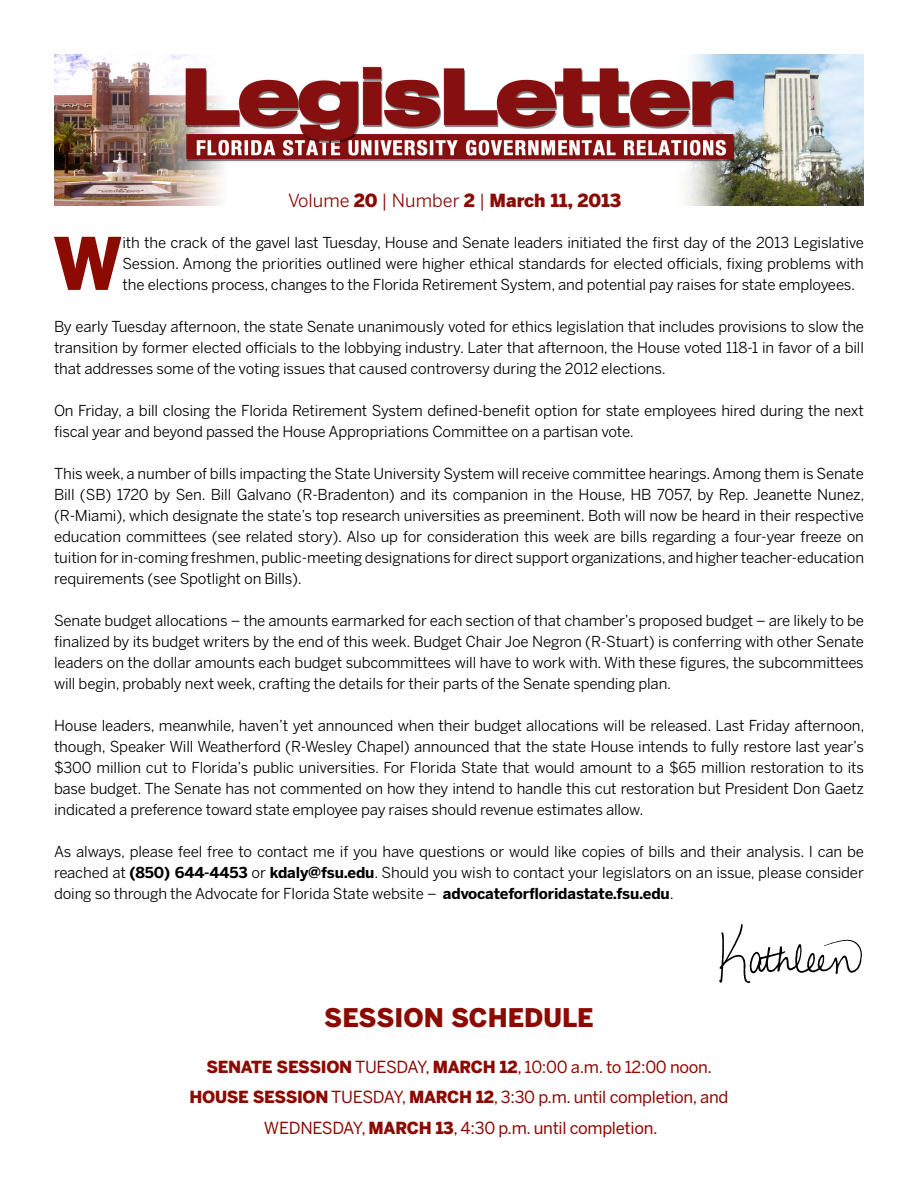
<style>
.page{position:relative;width:918px;height:1188px;background:#fff}
.page>*{position:absolute;margin:0;border:0;box-sizing:border-box;transform-origin:0 0}
.t1{font:900 71.7px "Benton Sans";color:#8b0a02}
.t2{font:900 25.5px "Benton Sans";color:#8b0a02}
.t3{font:900 18px "Benton Sans";color:#8b0a02}
.t4{font:16.65px "Benton Sans";letter-spacing:-.02em;color:#8b0a02}
.t5{font:15px/21px "Benton Sans";letter-spacing:-.01em;color:#000;text-align:justify}
.s1{font-weight:400}
.s2{font-weight:700}
.s3{font-weight:900}
</style>
<div class="page">
<img style="left:54px;top:54px;width:810px;height:152px">
<img style="left:719px;top:923px;width:143px;height:60px">
<p class="t3" style="left:288px;top:190px;width:335px"><span class="s1">Volume</span> 20 <span class="s1">| Number</span> 2 <span class="s1">|</span> March 11, 2013</p>
<p class="t1" style="left:53px;top:221px;width:71px">W</p>
<p class="t5" style="left:123px;top:232px;width:743px">ith the crack of the gavel last Tuesday, House and Senate leaders initiated the first day of the 2013 Legislative Session. Among the priorities outlined were higher ethical standards for elected officials, fixing problems with the elections process, changes to the Florida Retirement System, and potential pay raises for state employees.</p>
<p class="t5" style="left:54px;top:316px;width:812px">By early Tuesday afternoon, the state Senate unanimously voted for ethics legislation that includes provisions to slow the transition by former elected officials to the lobbying industry. Later that afternoon, the House voted 118-1 in favor of a bill that addresses some of the voting issues that caused controversy during the 2012 elections.</p>
<p class="t5" style="left:54px;top:400px;width:811px">On Friday, a bill closing the Florida Retirement System defined-benefit option for state employees hired during the next fiscal year and beyond passed the House Appropriations Committee on a partisan vote.</p>
<p class="t5" style="left:54px;top:463px;width:812px">This week, a number of bills impacting the State University System will receive committee hearings. Among them is Senate Bill (SB) 1720 by Sen. Bill Galvano (R-Bradenton) and its companion in the House, HB 7057, by Rep. Jeanette Nunez, (R-Miami), which designate the state’s top research universities as preeminent. Both will now be heard in their respective education committees (see related story). Also up for consideration this week are bills regarding a four-year freeze on tuition for in-coming freshmen, public-meeting designations for direct support organizations, and higher teacher-education requirements (see Spotlight on Bills).</p>
<p class="t5" style="left:54px;top:610px;width:812px">Senate budget allocations – the amounts earmarked for each section of that chamber’s proposed budget – are likely to be finalized by its budget writers by the end of this week. Budget Chair Joe Negron (R-Stuart) is conferring with other Senate leaders on the dollar amounts each budget subcommittees will have to work with. With these figures, the subcommittees will begin, probably next week, crafting the details for their parts of the Senate spending plan.</p>
<p class="t5" style="left:54px;top:715px;width:812px">House leaders, meanwhile, haven’t yet announced when their budget allocations will be released. Last Friday afternoon, though, Speaker Will Weatherford (R-Wesley Chapel) announced that the state House intends to fully restore last year’s $300 million cut to Florida’s public universities. For Florida State that would amount to a $65 million restoration to its base budget. The Senate has not commented on how they intend to handle this cut restoration but President Don Gaetz indicated a preference toward state employee pay raises should revenue estimates allow.</p>
<p class="t5" style="left:54px;top:841px;width:812px">As always, please feel free to contact me if you have questions or would like copies of bills and their analysis. I can be reached at <span class="s2">(850) 644-4453</span> or <span class="s2">kdaly@fsu.edu</span>. Should you wish to contact your legislators on an issue, please consider doing so through the Advocate for Florida State website – <span class="s2">advocateforfloridastate.fsu.edu</span>.</p>
<p class="t2" style="left:324px;top:1002px;width:271px">SESSION SCHEDULE</p>
<p class="t4" style="left:206px;top:1057px;width:507px"><span class="s3">SENATE SESSION</span> TUESDAY, <span class="s3">MARCH 12</span>, 10:00 a.m. to 12:00 noon.</p>
<p class="t4" style="left:190px;top:1087px;width:540px"><span class="s3">HOUSE SESSION</span> TUESDAY, <span class="s3">MARCH 12</span>, 3:30 p.m. until completion, and</p>
<p class="t4" style="left:264px;top:1118px;width:395px">WEDNESDAY, <span class="s3">MARCH 13</span>, 4:30 p.m. until completion.</p>
</div>
